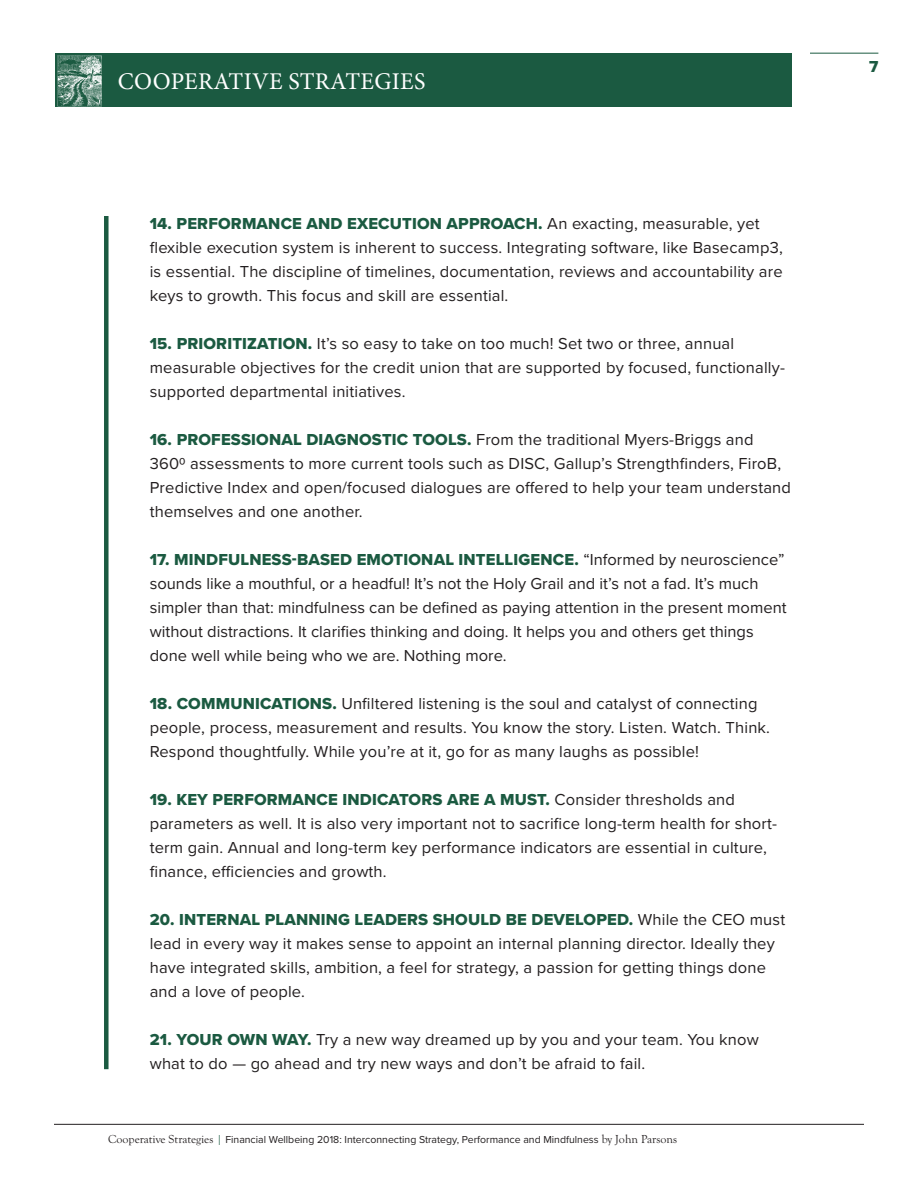
<style>
.page{position:relative;width:918px;height:1188px;background:#fff}
.page>*{position:absolute;margin:0;border:0;box-sizing:border-box;transform-origin:0 0}
.t1{font:24px "Minion Pro";letter-spacing:.01em;color:#fff}
.t2{font:16.5px/24px "Proxima Nova";letter-spacing:.01em;color:#231f20}
.t3{font:16.5px "Proxima Nova Extrabld";letter-spacing:.01em;color:#1b5a41}
.t4{font:10.5px "Proxima Nova";color:#231f20}
.s1{font-family:"Proxima Nova";color:#231f20}
.s2{font-family:"Proxima Nova Extrabld";color:#1b5a41}
.s3{font-family:"Goudy Old Sty";font-size:12px}
.s4{font-family:"Goudy Old Sty";font-size:12px;color:#1b5a41}
</style>
<div class="page">
<div style="left:55px;top:53px;width:736px;height:54px;background:#1b5a41"></div>
<hr style="left:54px;top:1124px;width:810px;height:1px;background:#231f20">
<img style="left:57px;top:55px;width:45px;height:52px">
<hr style="left:810px;top:53px;width:68px;height:1px;background:#1b5a41">
<div style="left:104px;top:216px;width:5px;height:853px;background:#1b5a41"></div>
<h1 class="t1" style="left:118px;top:65px;width:309px">COOPERATIVE STRATEGIES</h1>
<p class="t3" style="left:150px;top:214px;width:611px">14. PERFORMANCE AND EXECUTION APPROACH. <span class="s1">An exacting, measurable, yet</span></p>
<p class="t2" style="left:150px;top:236px;width:635px;text-align:justify">flexible execution system is inherent to success. Integrating software, like Basecamp3, is essential. The discipline of timelines, documentation, reviews and accountability are keys to growth. This focus and skill are essential.</p>
<p class="t2" style="left:150px;top:332px;width:637px"><span class="s2">15. PRIORITIZATION.</span> It’s so easy to take on too much! Set two or three, annual measurable objectives for the credit union that are supported by focused, functionally&shy;supported departmental initiatives.</p>
<p class="t2" style="left:150px;top:428px;width:643px"><span class="s2">16. PROFESSIONAL DIAGNOSTIC TOOLS.</span> From the traditional Myers-Briggs and 3600 assessments to more current tools such as DISC, Gallup’s Strengthfinders, FiroB, Predictive Index and open/focused dialogues are offered to help your team understand themselves and one another.</p>
<p class="t3" style="left:150px;top:550px;width:636px">17. MINDFULNESS-BASED EMOTIONAL INTELLIGENCE. <span class="s1">“Informed by neuroscience”</span></p>
<p class="t2" style="left:150px;top:572px;width:638px">sounds like a mouthful, or a headful! It’s not the Holy Grail and it’s not a fad. It’s much simpler than that: mindfulness can be defined as paying attention in the present moment without distractions. It clarifies thinking and doing. It helps you and others get things done well while being who we are. Nothing more.</p>
<p class="t2" style="left:150px;top:692px;width:622px"><span class="s2">18. COMMUNICATIONS.</span> Unfiltered listening is the soul and catalyst of connecting people, process, measurement and results. You know the story. Listen. Watch. Think.<br>Respond thoughtfully. While you’re at it, go for as many laughs as possible!</p>
<p class="t3" style="left:150px;top:790px;width:587px">19. KEY PERFORMANCE INDICATORS ARE A MUST. <span class="s1">Consider thresholds and</span></p>
<p class="t2" style="left:150px;top:812px;width:629px">parameters as well. It is also very important not to sacrifice long-term health for short&shy;term gain. Annual and long-term key performance indicators are essential in culture, finance, efficiencies and growth.</p>
<p class="t3" style="left:150px;top:910px;width:637px">20. INTERNAL PLANNING LEADERS SHOULD BE DEVELOPED. <span class="s1">While the CEO must</span></p>
<p class="t2" style="left:150px;top:932px;width:627px">lead in every way it makes sense to appoint an internal planning director. Ideally they have integrated skills, ambition, a feel for strategy, a passion for getting things done and a love of people.</p>
<p class="t2" style="left:150px;top:1028px;width:611px"><span class="s2">21. YOUR OWN WAY.</span> Try a new way dreamed up by you and your team. You know what to do — go ahead and try new ways and don’t be afraid to fail.</p>
<p class="t4" style="left:108px;top:1133px;width:571px"><span class="s3">Cooperative Strategies</span> <span class="s4">|</span> Financial Wellbeing 2018: Interconnecting Strategy, Performance and Mindfulness <span class="s3">by John Parsons</span></p>
<p class="t3" style="left:869px;top:56px;width:11px">7</p>
</div>
